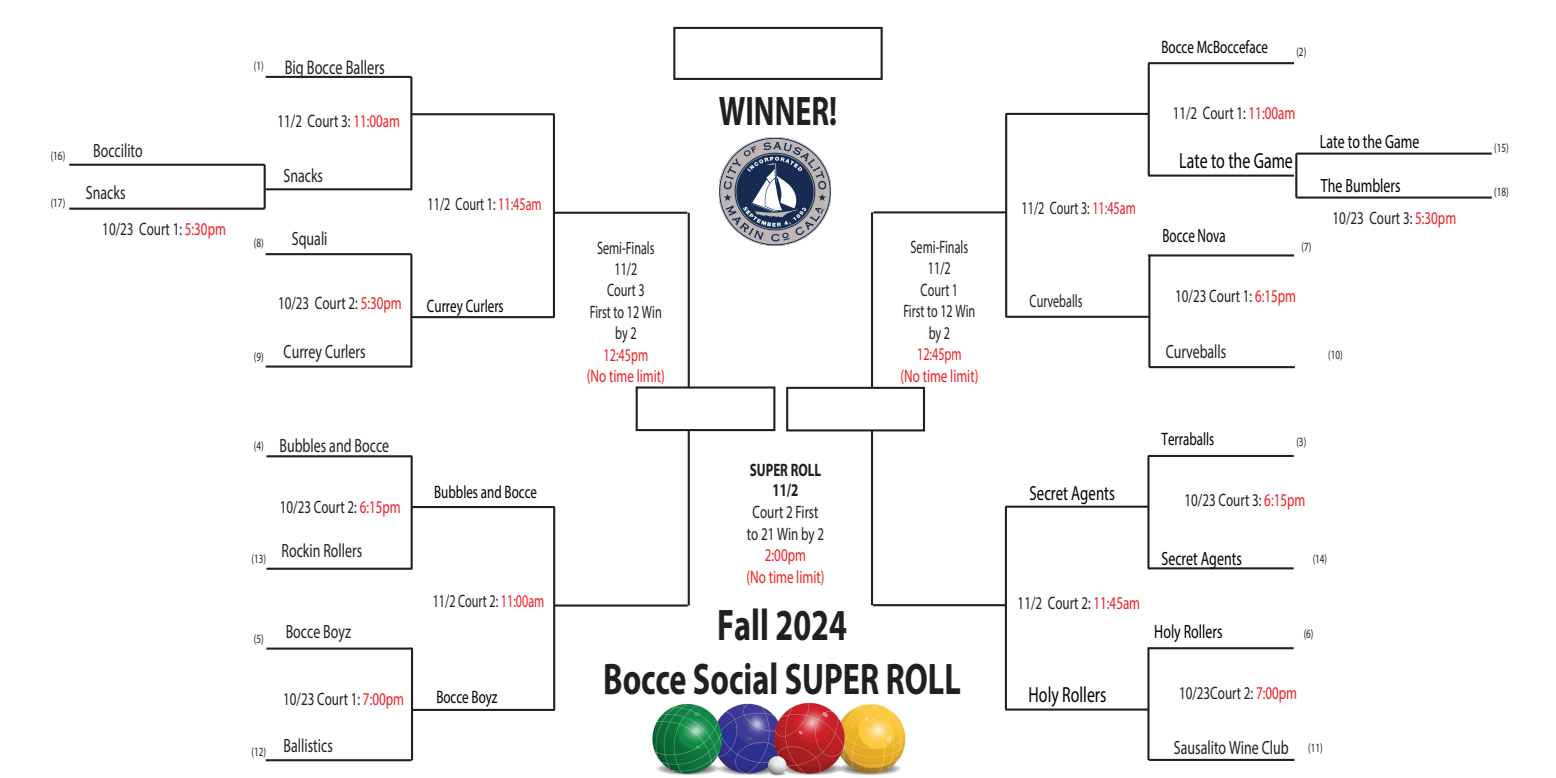
<style>
.page{position:relative;width:1556px;height:778px;background:#fff}
.page>*{position:absolute;margin:0;border:0;box-sizing:border-box;transform-origin:0 0}
.t1{font:700 44.4px/53.3px "Myriad Pro";color:#231f20;text-align:center;scale:.72 1}
.t2{font:700 41.4px "Myriad Pro";color:#231f20;scale:.72 1}
.t3{font:21.9px "Myriad Pro";color:#000;scale:.72 1}
.t4{font:20.4px "Myriad Pro";color:#000;scale:.72 1}
.t5{font:19.8px "Myriad Pro";color:#231f20;scale:.72 1}
.t6{font:19.2px/41.4px "Myriad Pro";color:#231f20;scale:.72 1}
.t7{font:19.2px "Myriad Pro";color:#000;scale:.72 1}
.t8{font:19.2px "Myriad Pro";color:#000;scale:.68 1}
.t9{font:18px/21.4px "Myriad Pro";color:#231f20;text-align:center;scale:.72 1}
.t10{font:18px/21.4px "Myriad Pro";color:#231f20;text-align:center;scale:.68 1}
.t11{font:18px "Myriad Pro";color:#000;scale:.72 1}
.t12{font:18px/21.4px "Myriad Pro";color:#ee1d23;text-align:center;scale:.68 1}
.t13{font:18px/21.4px "Myriad Pro";color:#ee1d23;text-align:center;scale:.72 1}
.t14{font:700 18px/20.6px "Myriad Pro";color:#231f20;text-align:center;scale:.72 1}
.t15{font:12.6px "Myriad Pro";color:#231f20;scale:.72 1}
.s1{color:#ee1d23}
</style>
<div class="page">
<img style="left:652px;top:702px;width:254px;height:74px">
<hr style="left:1148px;top:62px;width:145px;height:2px;background:#231f20">
<hr style="left:1148px;top:174px;width:145px;height:3px;background:#231f20">
<hr style="left:1148px;top:254px;width:145px;height:2px;background:#231f20">
<hr style="left:1148px;top:366px;width:146px;height:2px;background:#231f20">
<hr style="left:1005px;top:113px;width:143px;height:2px;background:#231f20">
<hr style="left:1005px;top:316px;width:143px;height:2px;background:#231f20">
<hr style="left:873px;top:211px;width:133px;height:2px;background:#231f20">
<hr style="left:1147px;top:63px;width:2px;height:113px;background:#231f20">
<hr style="left:1005px;top:114px;width:2px;height:203px;background:#231f20">
<hr style="left:1147px;top:455px;width:146px;height:2px;background:#231f20">
<hr style="left:1147px;top:567px;width:146px;height:2px;background:#231f20">
<hr style="left:1147px;top:647px;width:146px;height:2px;background:#231f20">
<hr style="left:1148px;top:758px;width:146px;height:3px;background:#231f20">
<hr style="left:1005px;top:505px;width:143px;height:2px;background:#231f20">
<hr style="left:1005px;top:708px;width:143px;height:2px;background:#231f20">
<hr style="left:873px;top:604px;width:132px;height:2px;background:#231f20">
<hr style="left:1147px;top:456px;width:2px;height:112px;background:#231f20">
<hr style="left:1004px;top:506px;width:2px;height:203px;background:#231f20">
<hr style="left:871px;top:212px;width:2px;height:393px;background:#231f20">
<hr style="left:411px;top:113px;width:143px;height:2px;background:#231f20">
<hr style="left:411px;top:316px;width:143px;height:2px;background:#231f20">
<hr style="left:554px;top:212px;width:133px;height:2px;background:#231f20">
<hr style="left:410px;top:254px;width:2px;height:113px;background:#231f20">
<hr style="left:553px;top:114px;width:2px;height:203px;background:#231f20">
<hr style="left:266px;top:455px;width:146px;height:2px;background:#231f20">
<hr style="left:266px;top:567px;width:146px;height:2px;background:#231f20">
<hr style="left:266px;top:647px;width:146px;height:2px;background:#231f20">
<hr style="left:266px;top:759px;width:145px;height:2px;background:#231f20">
<hr style="left:411px;top:506px;width:143px;height:2px;background:#231f20">
<hr style="left:411px;top:709px;width:143px;height:2px;background:#231f20">
<hr style="left:554px;top:604px;width:133px;height:2px;background:#231f20">
<hr style="left:410px;top:456px;width:3px;height:112px;background:#231f20">
<hr style="left:553px;top:507px;width:2px;height:203px;background:#231f20">
<hr style="left:687px;top:213px;width:2px;height:392px;background:#231f20">
<hr style="left:266px;top:253px;width:145px;height:2px;background:#231f20">
<hr style="left:266px;top:365px;width:145px;height:2px;background:#231f20">
<div style="left:635px;top:386px;width:140px;height:45px;background:#fff;border:2px solid #231f20"></div>
<div style="left:673px;top:27px;width:209px;height:53px;background:#fff;border:2px solid #231f20"></div>
<hr style="left:411px;top:648px;width:2px;height:112px;background:#231f20">
<hr style="left:1147px;top:647px;width:2px;height:112px;background:#231f20">
<hr style="left:1148px;top:254px;width:2px;height:113px;background:#231f20">
<div style="left:786px;top:387px;width:139px;height:44px;background:#fff;border:2px solid #231f20"></div>
<img style="left:720px;top:137px;width:110px;height:108px">
<hr style="left:410px;top:77px;width:2px;height:113px;background:#231f20">
<hr style="left:266px;top:76px;width:145px;height:2px;background:#231f20">
<hr style="left:266px;top:188px;width:145px;height:2px;background:#231f20">
<hr style="left:1296px;top:196px;width:195px;height:3px;background:#231f20">
<hr style="left:1295px;top:154px;width:2px;height:43px;background:#231f20">
<hr style="left:1296px;top:152px;width:195px;height:3px;background:#231f20">
<hr style="left:69px;top:164px;width:196px;height:2px;background:#231f20">
<hr style="left:264px;top:165px;width:2px;height:44px;background:#231f20">
<hr style="left:69px;top:208px;width:196px;height:2px;background:#231f20">
<p class="t15" style="left:254px;top:58px;width:15px">(1)</p>
<p class="t5" style="left:285px;top:55px;width:140px">Big Bocce Ballers</p>
<p class="t9" style="left:277px;top:110px;width:172px">11/2 Court 3: <span class="s1">11:00am</span></p>
<p class="t6" style="left:86px;top:130px;width:81px;text-indent:7px">Boccilito<br>Snacks</p>
<p class="t15" style="left:51px;top:148px;width:22px">(16)</p>
<p class="t6" style="left:283px;top:155px;width:56px">Snacks</p>
<p class="t15" style="left:51px;top:195px;width:22px">(17)</p>
<p class="t10" style="left:427px;top:193px;width:169px">11/2 Court 1: <span class="s1">11:45am</span></p>
<h2 class="t2" style="left:718px;top:84px;width:166px">WINNER!</h2>
<p class="t10" style="left:1021px;top:197px;width:169px">11/2 Court 3: <span class="s1">11:45am</span></p>
<p class="t11" style="left:1161px;top:36px;width:149px">Bocce McBocceface</p>
<p class="t15" style="left:1296px;top:44px;width:15px">(2)</p>
<p class="t9" style="left:1172px;top:102px;width:172px">11/2 Court 1: <span class="s1">11:00am</span></p>
<p class="t3" style="left:1179px;top:148px;width:159px">Late to the Game</p>
<p class="t9" style="left:102px;top:218px;width:173px">10/23 Court 1: <span class="s1">5:30pm</span></p>
<p class="t15" style="left:254px;top:235px;width:15px">(8)</p>
<p class="t15" style="left:254px;top:348px;width:15px">(9)</p>
<p class="t6" style="left:292px;top:218px;width:51px">Squali</p>
<p class="t8" style="left:1162px;top:224px;width:94px">Bocce Nova</p>
<p class="t10" style="left:903px;top:236px;width:107px">Semi-Finals<br>11/2<br>Court 1<br>First to 12 Win by 2</p>
<p class="t12" style="left:900px;top:343px;width:116px">12:45pm<br>(No time limit)</p>
<p class="t10" style="left:590px;top:236px;width:107px">Semi-Finals<br>11/2<br>Court 3<br>First to 12 Win by 2</p>
<p class="t12" style="left:587px;top:344px;width:116px">12:45pm<br>(No time limit)</p>
<p class="t15" style="left:1301px;top:239px;width:15px">(7)</p>
<p class="t9" style="left:1175px;top:285px;width:169px">10/23 Court 1: <span class="s1">6:15pm</span></p>
<p class="t10" style="left:1029px;top:289px;width:79px">Curveballs</p>
<p class="t9" style="left:278px;top:291px;width:173px">10/23 Court 2: <span class="s1">5:30pm</span></p>
<p class="t11" style="left:427px;top:295px;width:108px">Currey Curlers</p>
<p class="t6" style="left:284px;top:331px;width:115px">Currey Curlers</p>
<p class="t6" style="left:1165px;top:331px;width:86px">Curveballs</p>
<p class="t7" style="left:1319px;top:129px;width:140px">Late to the Game</p>
<p class="t7" style="left:1320px;top:173px;width:112px">The Bumblers</p>
<p class="t9" style="left:1332px;top:207px;width:173px">10/23 Court 3: <span class="s1">5:30pm</span></p>
<p class="t15" style="left:1328px;top:346px;width:22px">(10)</p>
<p class="t15" style="left:254px;top:438px;width:15px">(4)</p>
<p class="t6" style="left:279px;top:425px;width:154px">Bubbles and Bocce</p>
<p class="t11" style="left:1161px;top:428px;width:75px">Terraballs</p>
<p class="t15" style="left:1296px;top:434px;width:15px">(3)</p>
<p class="t15" style="left:251px;top:551px;width:22px">(13)</p>
<p class="t9" style="left:280px;top:496px;width:169px">10/23 Court 2: <span class="s1">6:15pm</span></p>
<p class="t6" style="left:281px;top:529px;width:113px">Rockin Rollers</p>
<p class="t11" style="left:434px;top:481px;width:144px">Bubbles and Bocce</p>
<p class="t14" style="left:749px;top:458px;width:101px">SUPER ROLL<br>11/2</p>
<p class="t9" style="left:746px;top:501px;width:109px">Court 2 First to 21 Win by 2</p>
<p class="t13" style="left:746px;top:544px;width:110px">2:00pm<br>(No time limit)</p>
<p class="t4" style="left:1029px;top:480px;width:120px">Secret Agents</p>
<p class="t9" style="left:1184px;top:489px;width:169px">10/23 Court 3: <span class="s1">6:15pm</span></p>
<p class="t7" style="left:1161px;top:547px;width:113px">Secret Agents</p>
<p class="t15" style="left:1312px;top:550px;width:22px">(14)</p>
<p class="t15" style="left:254px;top:630px;width:15px">(5)</p>
<p class="t10" style="left:433px;top:589px;width:166px">11/2 Court 2: <span class="s1">11:00am</span></p>
<p class="t9" style="left:1017px;top:591px;width:172px">11/2 Court 2: <span class="s1">11:45am</span></p>
<h1 class="t1" style="left:603px;top:597px;width:498px">Fall 2024<br>Bocce Social SUPER ROLL</h1>
<p class="t6" style="left:286px;top:610px;width:92px">Bocce Boyz</p>
<p class="t7" style="left:1154px;top:619px;width:96px">Holy Rollers</p>
<p class="t15" style="left:1303px;top:626px;width:15px">(6)</p>
<p class="t3" style="left:1028px;top:681px;width:110px">Holy Rollers</p>
<p class="t9" style="left:1178px;top:682px;width:166px">10/23Court 2: <span class="s1">7:00pm</span></p>
<p class="t11" style="left:436px;top:686px;width:87px">Bocce Boyz</p>
<p class="t9" style="left:283px;top:688px;width:169px">10/23 Court 1: <span class="s1">7:00pm</span></p>
<p class="t15" style="left:251px;top:743px;width:22px">(12)</p>
<p class="t6" style="left:284px;top:724px;width:70px">Ballistics</p>
<p class="t6" style="left:1173px;top:726px;width:161px">Sausalito Wine Club</p>
<p class="t15" style="left:1307px;top:739px;width:22px">(11)</p>
<p class="t15" style="left:1494px;top:140px;width:22px">(15)</p>
<p class="t15" style="left:1494px;top:184px;width:22px">(18)</p>
</div>
